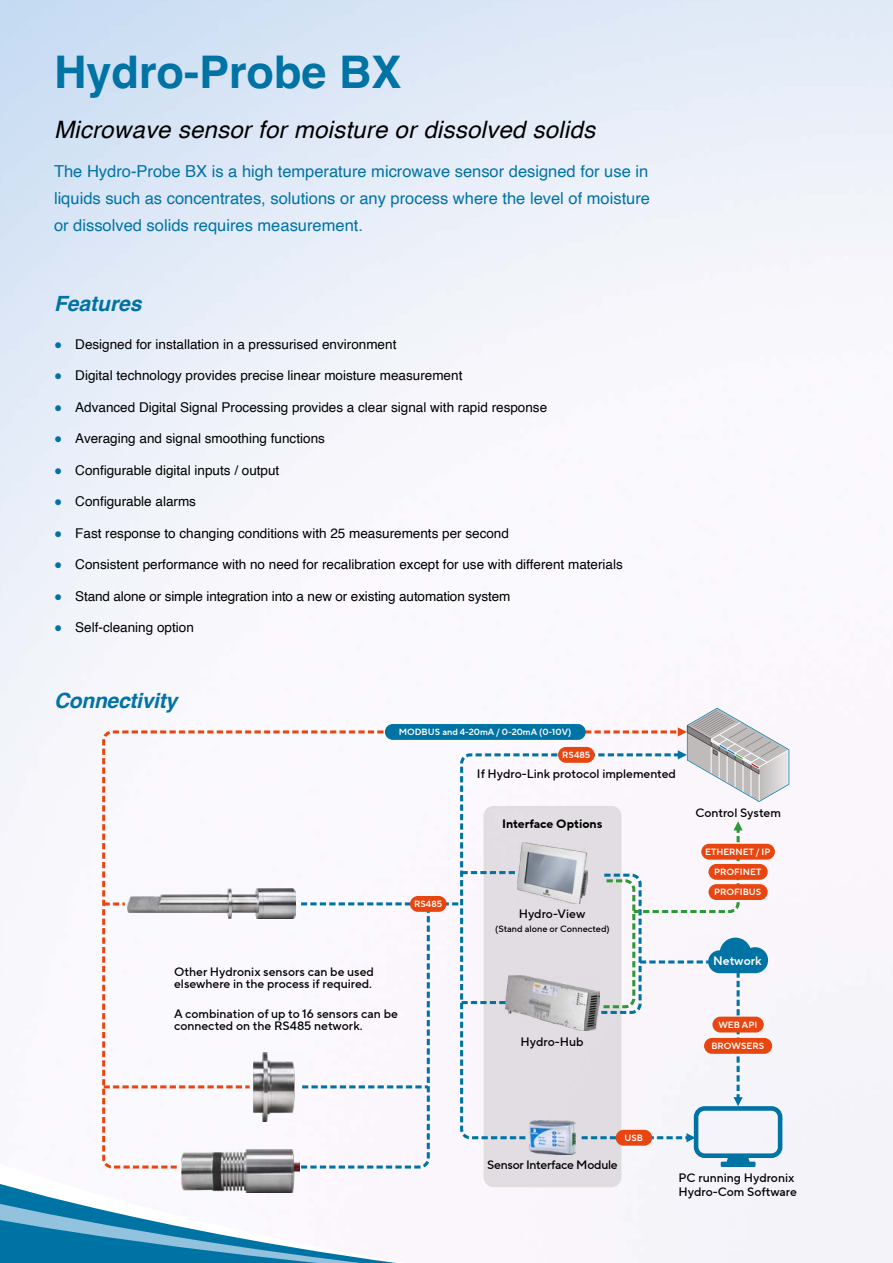
<style>
.page{position:relative;width:893px;height:1263px;background:#fff}
.page>*{position:absolute;margin:0;border:0;box-sizing:border-box;transform-origin:0 0}
.t1{font:700 45px "Helvetica";color:#0073a5}
.t2{font:italic 24px "Helvetica";letter-spacing:.01em;color:#000}
.t3{font:italic 700 21px "Helvetica";letter-spacing:-.01em;color:#0073a5}
.t4{font:16.5px/27px "Helvetica";color:#0073a5;text-align:justify}
.t5{font:13.5px "Helvetica";color:#000}
.t6{font:500 12.15px/12.1px "TT Norms Pro";color:#000}
.t7{font:500 12.15px "TT Norms Pro";letter-spacing:-.02em;color:#000}
.t8{font:700 12.15px "TT Norms Pro";color:#000}
.t9{font:12.15px "TT Norms Pro Dm Bd";color:#fff}
.t10{font:500 9.15px "TT Norms Pro";color:#000}
.t11{font:9px "TT Norms Pro Dm Bd";color:#fff}
.s1{color:#0073a5}
</style>
<div class="page">
<img style="left:0;top:0;width:893px;height:1263px">
<svg style="left:482px;top:1170px;width:141px;height:19px;background:#e4dfe4"></svg>
<svg style="left:683px;top:1133px;width:11px;height:9px"></svg>
<svg style="left:100px;top:729px;width:583px;height:441px"></svg>
<svg style="left:104px;top:1085px;width:146px;height:3px"></svg>
<svg style="left:104px;top:902px;width:21px;height:3px"></svg>
<div style="left:616px;top:1130px;width:36px;height:16px;background:#e84610;border-radius:8px"></div>
<div style="left:558px;top:747px;width:37px;height:16px;background:#e84610;border-radius:8px"></div>
<div style="left:410px;top:896px;width:37px;height:16px;background:#e84610;border-radius:8px"></div>
<svg style="left:678px;top:708px;width:111px;height:94px"></svg>
<img style="left:182px;top:1149px;width:118px;height:43px">
<img style="left:253px;top:1052px;width:50px;height:69px">
<img style="left:506px;top:975px;width:92px;height:56px">
<img style="left:530px;top:1120px;width:45px;height:34px">
<div style="left:694px;top:1106px;width:88px;height:52px;border:5px solid #0073a5;border-radius:9px"></div>
<div style="left:721px;top:1161px;width:34px;height:6px;background:#0073a5"></div>
<svg style="left:726px;top:1156px;width:24px;height:6px"></svg>
<img style="left:517px;top:842px;width:71px;height:61px">
<img style="left:128px;top:889px;width:168px;height:30px">
<svg style="left:704px;top:1038px;width:68px;height:16px"></svg>
<div style="left:701px;top:844px;width:74px;height:16px;background:#e84610;border-radius:8px"></div>
<svg style="left:598px;top:821px;width:170px;height:285px"></svg>
<div style="left:385px;top:724px;width:201px;height:16px;background:#0073a5;border-radius:8px"></div>
<h1 class="t1" style="left:54px;top:44px;width:349px">Hydro-Probe BX</h1>
<h2 class="t2" style="left:54px;top:110px;width:542px">Microwave sensor for moisture or dissolved solids</h2>
<p class="t4" style="left:54px;top:159px;width:598px">The Hydro-Probe BX is a high temperature microwave sensor designed for use in liquids such as concentrates, solutions or any process where the level of moisture or dissolved solids requires measurement.</p>
<h3 class="t3" style="left:54px;top:290px;width:89px">Features</h3>
<p class="t5" style="left:54px;top:333px;width:344px"><span class="s1">●</span> Designed for installation in a pressurised environment</p>
<p class="t5" style="left:54px;top:365px;width:410px"><span class="s1">●</span> Digital technology provides precise linear moisture measurement</p>
<p class="t5" style="left:54px;top:396px;width:495px"><span class="s1">●</span> Advanced Digital Signal Processing provides a clear signal with rapid response</p>
<p class="t5" style="left:54px;top:428px;width:272px"><span class="s1">●</span> Averaging and signal smoothing functions</p>
<p class="t5" style="left:54px;top:459px;width:227px"><span class="s1">●</span> Configurable digital inputs / output</p>
<p class="t5" style="left:54px;top:491px;width:144px"><span class="s1">●</span> Configurable alarms</p>
<p class="t5" style="left:54px;top:522px;width:456px"><span class="s1">●</span> Fast response to changing conditions with 25 measurements per second</p>
<p class="t5" style="left:54px;top:554px;width:570px"><span class="s1">●</span> Consistent performance with no need for recalibration except for use with different materials</p>
<p class="t5" style="left:54px;top:585px;width:458px"><span class="s1">●</span> Stand alone or simple integration into a new or existing automation system</p>
<p class="t5" style="left:54px;top:617px;width:141px"><span class="s1">●</span> Self-cleaning option</p>
<h3 class="t3" style="left:54px;top:688px;width:125px">Connectivity</h3>
<p class="t11" style="left:399px;top:725px;width:174px">MODBUS and 4-20mA / 0-20mA (0-10V)</p>
<p class="t11" style="left:562px;top:748px;width:30px">RS485</p>
<p class="t6" style="left:477px;top:768px;width:200px">If Hydro-Link protocol implemented</p>
<p class="t11" style="left:414px;top:897px;width:30px">RS485</p>
<p class="t8" style="left:502px;top:815px;width:102px">Interface Options</p>
<p class="t6" style="left:519px;top:908px;width:68px">Hydro-View</p>
<p class="t10" style="left:495px;top:922px;width:116px">(Stand alone or Connected)</p>
<p class="t6" style="left:174px;top:965px;width:201px">Other Hydronix sensors can be used elsewhere in the process if required.</p>
<p class="t6" style="left:174px;top:1008px;width:225px">A combination of up to 16 sensors can be connected on the RS485 network.</p>
<p class="t6" style="left:521px;top:1035px;width:65px">Hydro-Hub</p>
<p class="t6" style="left:695px;top:807px;width:87px">Control System</p>
<p class="t11" style="left:705px;top:845px;width:67px">ETHERNET / IP</p>
<p class="t11" style="left:714px;top:865px;width:48px">PROFINET</p>
<p class="t11" style="left:714px;top:885px;width:49px">PROFIBUS</p>
<p class="t9" style="left:713px;top:952px;width:50px">Network</p>
<p class="t11" style="left:718px;top:1018px;width:40px">WEB API</p>
<p class="t11" style="left:711px;top:1039px;width:54px">BROWSERS</p>
<p class="t7" style="left:487px;top:1156px;width:132px">Sensor Interface Module</p>
<p class="t11" style="left:624px;top:1131px;width:20px">USB</p>
<p class="t6" style="left:678px;top:1171px;width:120px;line-height:13.6px">PC running Hydronix<br>Hydro-Com Software</p>
</div>
